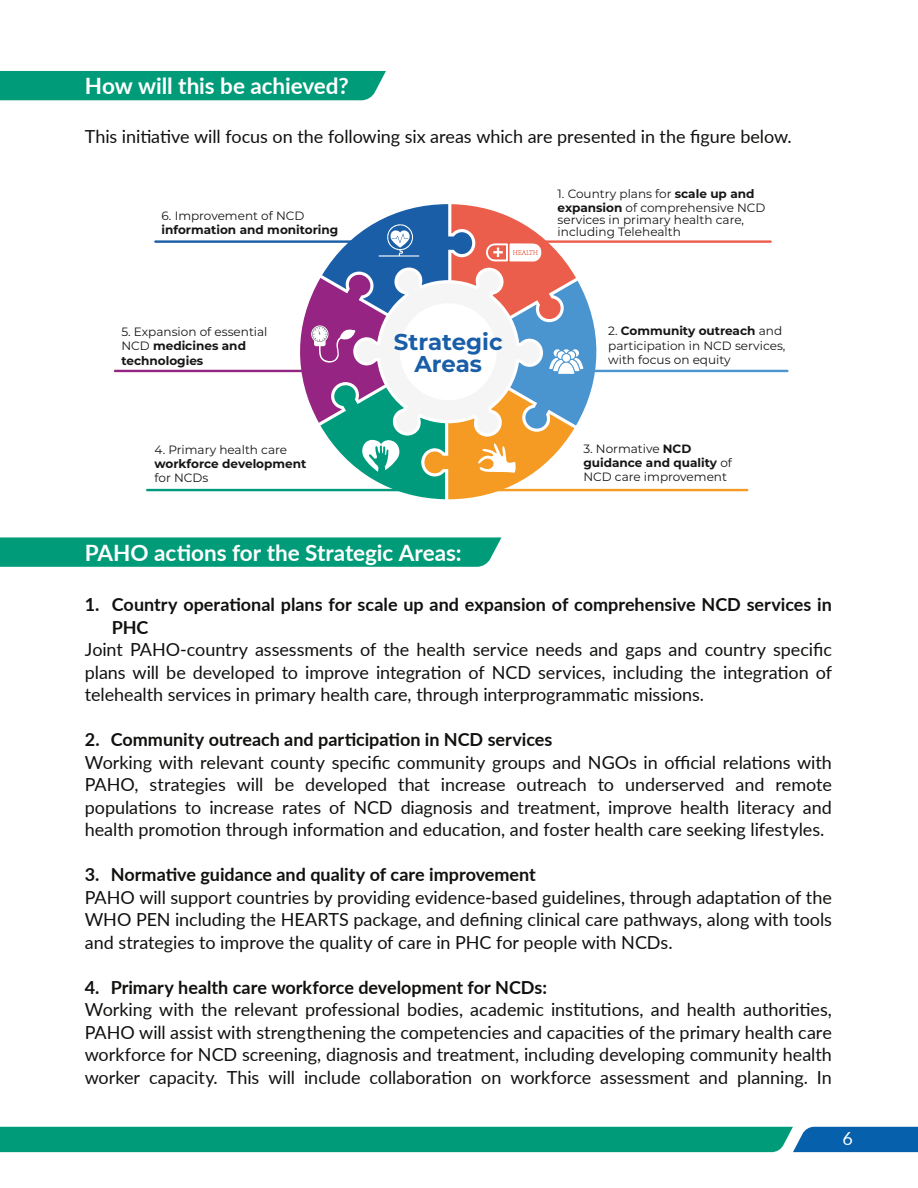
<style>
.page{position:relative;width:918px;height:1188px;background:#fff}
.page>*{position:absolute;margin:0;border:0;box-sizing:border-box;transform-origin:0 0}
.t1{font:700 22.95px/22.6px "Montserrat";color:#1a5ea7;text-align:center}
.t2{font:700 22.5px "Lato";letter-spacing:-.005em;color:#fff}
.t3{font:18px/22.5px "Lato";letter-spacing:-.005em;color:#111110;text-align:justify}
.t4{font:700 18px/22.5px "Lato";color:#111110}
.t5{font:18px "Lato";color:#fff}
.t6{font:12px/14.4px "Montserrat";color:#161616}
.t7{font:700 12px "Montserrat";color:#161616}
.s1{font-weight:700}
</style>
<div class="page">
<svg style="left:0;top:1127px;width:918px;height:25px;background:#049582"></svg>
<hr style="left:537px;top:240px;width:235px;height:3px;background:#eb5e4b">
<hr style="left:154px;top:240px;width:225px;height:3px;background:#1a5ea7">
<hr style="left:584px;top:370px;width:205px;height:2px;background:#4a94d0">
<hr style="left:114px;top:370px;width:204px;height:2px;background:#942683">
<hr style="left:478px;top:489px;width:270px;height:2px;background:#f59b23">
<hr style="left:146px;top:489px;width:271px;height:2px;background:#009a7c">
<svg style="left:293px;top:204px;width:310px;height:295px"></svg>
<svg style="left:0;top:537px;width:501px;height:30px;background:#089f7e"></svg>
<div style="left:0;top:71px;width:386px;height:29px;background:#009c7a"></div>
<p class="t2" style="left:85px;top:69px;width:265px">How will this be achieved?</p>
<p class="t3" style="left:85px;top:124px;width:708px">This initiative will focus on the following six areas which are presented in the figure below.</p>
<p class="t6" style="left:162px;top:208px;width:144px">6. Improvement of NCD</p>
<p class="t7" style="left:162px;top:221px;width:178px">information and monitoring</p>
<p class="t6" style="left:558px;top:186px;width:209px">1. Country plans for <span class="s1">scale up and expansion</span> of comprehensive NCD</p>
<p class="t6" style="left:558px;top:213px;width:188px;line-height:12px">services in primary health care, including Telehealth</p>
<p class="t6" style="left:121px;top:324px;width:148px">5. Expansion of essential<br>NCD <span class="s1">medicines and technologies</span></p>
<p class="t1" style="left:394px;top:329px;width:110px">Strategic<br>Areas</p>
<p class="t6" style="left:608px;top:323px;width:179px">2. <span class="s1">Community outreach</span> and participation in NCD services, with focus on equity</p>
<p class="t6" style="left:154px;top:442px;width:134px">4. Primary health care</p>
<p class="t7" style="left:154px;top:455px;width:153px">workforce development</p>
<p class="t6" style="left:154px;top:471px;width:55px">for NCDs</p>
<p class="t6" style="left:583px;top:441px;width:150px">3. Normative <span class="s1">NCD guidance and quality</span> of<br>NCD care improvement</p>
<p class="t2" style="left:85px;top:536px;width:378px">PAHO actions for the Strategic Areas:</p>
<p class="t4" style="left:112px;top:593px;width:722px;text-indent:-27px">1. Country operational plans for scale up and expansion of comprehensive NCD services in<br>PHC</p>
<p class="t3" style="left:85px;top:638px;width:749px">Joint PAHO-country assessments of the health service needs and gaps and country specific plans will be developed to improve integration of NCD services, including the integration of telehealth services in primary health care, through interprogrammatic missions.</p>
<p class="t4" style="left:85px;top:728px;width:469px">2. Community outreach and participation in NCD services</p>
<p class="t3" style="left:85px;top:750px;width:749px">Working with relevant county specific community groups and NGOs in official relations with PAHO, strategies will be developed that increase outreach to underserved and remote populations to increase rates of NCD diagnosis and treatment, improve health literacy and health promotion through information and education, and foster health care seeking lifestyles.</p>
<p class="t4" style="left:85px;top:863px;width:453px">3. Normative guidance and quality of care improvement</p>
<p class="t3" style="left:85px;top:885px;width:749px">PAHO will support countries by providing evidence-based guidelines, through adaptation of the WHO PEN including the HEARTS package, and defining clinical care pathways, along with tools and strategies to improve the quality of care in PHC for people with NCDs.</p>
<p class="t4" style="left:85px;top:975px;width:464px">4. Primary health care workforce development for NCDs:</p>
<p class="t3" style="left:85px;top:998px;width:749px">Working with the relevant professional bodies, academic institutions, and health authorities, PAHO will assist with strengthening the competencies and capacities of the primary health care workforce for NCD screening, diagnosis and treatment, including developing community health worker capacity. This will include collaboration on workforce assessment and planning. In</p>
<p class="t5" style="left:842px;top:1126px;width:12px">6</p>
</div>
